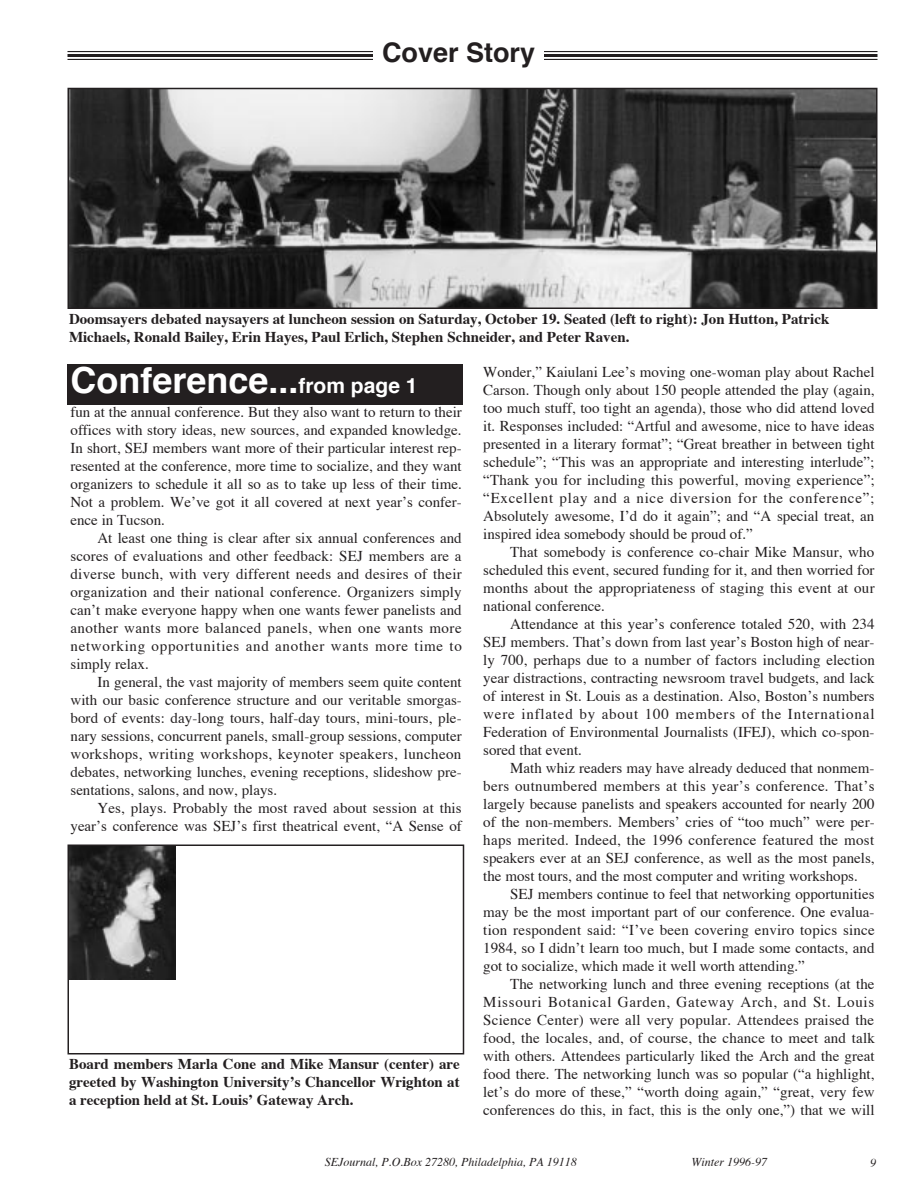
<style>
.page{position:relative;width:918px;height:1188px;background:#fff}
.page>*{position:absolute;margin:0;border:0;box-sizing:border-box;transform-origin:0 0}
.t1{font:700 36px "Helvetica";color:#fff}
.t2{font:700 27px "Helvetica";color:#231f20}
.t3{font:15px/18px "Times";color:#231f20;text-align:justify}
.t4{font:700 15px/18px "Times";color:#231f20}
.t5{font:italic 12px "Times";color:#231f20}
.s1{font-size:21px}
</style>
<div class="page">
<hr style="left:68px;top:51px;width:810px;height:1px;background:#231f20">
<hr style="left:68px;top:54px;width:810px;height:3px;background:#231f20">
<hr style="left:68px;top:59px;width:810px;height:1px;background:#231f20">
<div style="left:373px;top:38px;width:171px;height:34px;background:#fff"></div>
<div style="left:68px;top:364px;width:396px;height:40px;background:#231f20"></div>
<img style="left:71px;top:91px;width:804px;height:215px">
<div style="left:68px;top:88px;width:810px;height:221px;border:2px solid #231f20"></div>
<img style="left:71px;top:847px;width:105px;height:132px">
<div style="left:68px;top:844px;width:396px;height:210px;border:2px solid #231f20"></div>
<h2 class="t2" style="left:382px;top:42px;width:155px">Cover Story</h2>
<p class="t4" style="left:69px;top:311px;width:762px">Doomsayers debated naysayers at luncheon session on Saturday, October 19. Seated (left to right): Jon Hutton, Patrick<br>Michaels, Ronald Bailey, Erin Hayes, Paul Erlich, Stephen Schneider, and Peter Raven.</p>
<h1 class="t1" style="left:70px;top:367px;width:349px">Conference...<span class="s1">from page 1</span></h1>
<p class="t3" style="left:70px;top:405px;width:393px">fun at the annual conference. But they also want to return to their offices with story ideas, new sources, and expanded knowledge.<br>In short, SEJ members want more of their particular interest rep&shy;resented at the conference, more time to socialize, and they want organizers to schedule it all so as to take up less of their time.<br>Not a problem. We’ve got it all covered at next year’s confer&shy;ence in Tucson.</p>
<p class="t3" style="left:70px;top:531px;width:393px;text-indent:27px">At least one thing is clear after six annual conferences and scores of evaluations and other feedback: SEJ members are a diverse bunch, with very different needs and desires of their organization and their national conference. Organizers simply can’t make everyone happy when one wants fewer panelists and another wants more balanced panels, when one wants more networking opportunities and another wants more time to simply relax.</p>
<p class="t3" style="left:70px;top:675px;width:393px;text-indent:27px">In general, the vast majority of members seem quite content with our basic conference structure and our veritable smorgas&shy;bord of events: day-long tours, half-day tours, mini-tours, ple&shy;nary sessions, concurrent panels, small-group sessions, computer workshops, writing workshops, keynoter speakers, luncheon debates, networking lunches, evening receptions, slideshow pre&shy;sentations, salons, and now, plays.</p>
<p class="t3" style="left:70px;top:801px;width:393px;text-align:right">Yes, plays. Probably the most raved about session at this year’s conference was SEJ’s first theatrical event, “A Sense of</p>
<p class="t4" style="left:69px;top:1056px;width:392px;text-align:justify">Board members Marla Cone and Mike Mansur (center) are greeted by Washington University’s Chancellor Wrighton at a reception held at St. Louis’ Gateway Arch.</p>
<p class="t3" style="left:483px;top:364px;width:393px">Wonder,” Kaiulani Lee’s moving one-woman play about Rachel Carson. Though only about 150 people attended the play (again, too much stuff, too tight an agenda), those who did attend loved it. Responses included: “Artful and awesome, nice to have ideas presented in a literary format”; “Great breather in between tight schedule”; “This was an appropriate and interesting interlude”; “Thank you for including this powerful, moving experience”; “Excellent play and a nice diversion for the conference”; Absolutely awesome, I’d do it again”; and “A special treat, an inspired idea somebody should be proud of.”</p>
<p class="t3" style="left:483px;top:544px;width:393px;text-indent:27px">That somebody is conference co-chair Mike Mansur, who scheduled this event, secured funding for it, and then worried for months about the appropriateness of staging this event at our national conference.</p>
<p class="t3" style="left:483px;top:616px;width:393px;text-indent:27px">Attendance at this year’s conference totaled 520, with 234<br>SEJ members. That’s down from last year’s Boston high of near&shy;ly 700, perhaps due to a number of factors including election year distractions, contracting newsroom travel budgets, and lack of interest in St. Louis as a destination. Also, Boston’s numbers were inflated by about 100 members of the International Federation of Environmental Journalists (IFEJ), which co-spon&shy;sored that event.</p>
<p class="t3" style="left:483px;top:760px;width:393px;text-indent:27px">Math whiz readers may have already deduced that nonmem&shy;bers outnumbered members at this year’s conference. That’s largely because panelists and speakers accounted for nearly 200 of the non-members. Members’ cries of “too much” were per&shy;haps merited. Indeed, the 1996 conference featured the most speakers ever at an SEJ conference, as well as the most panels, the most tours, and the most computer and writing workshops.</p>
<p class="t3" style="left:483px;top:886px;width:393px;text-indent:27px">SEJ members continue to feel that networking opportunities may be the most important part of our conference. One evalua&shy;tion respondent said: “I’ve been covering enviro topics since 1984, so I didn’t learn too much, but I made some contacts, and got to socialize, which made it well worth attending.”</p>
<p class="t3" style="left:483px;top:976px;width:393px;text-indent:27px">The networking lunch and three evening receptions (at the Missouri Botanical Garden, Gateway Arch, and St. Louis Science Center) were all very popular. Attendees praised the food, the locales, and, of course, the chance to meet and talk with others. Attendees particularly liked the Arch and the great food there. The networking lunch was so popular (“a highlight, let’s do more of these,” “worth doing again,” “great, very few conferences do this, in fact, this is the only one,”) that we will</p>
<p class="t5" style="left:325px;top:1157px;width:253px">SEJournal, P.O.Box 27280, Philadelphia, PA 19118</p>
<p class="t5" style="left:692px;top:1158px;width:77px">Winter 1996-97</p>
<p class="t5" style="left:870px;top:1159px;width:7px">9</p>
</div>
